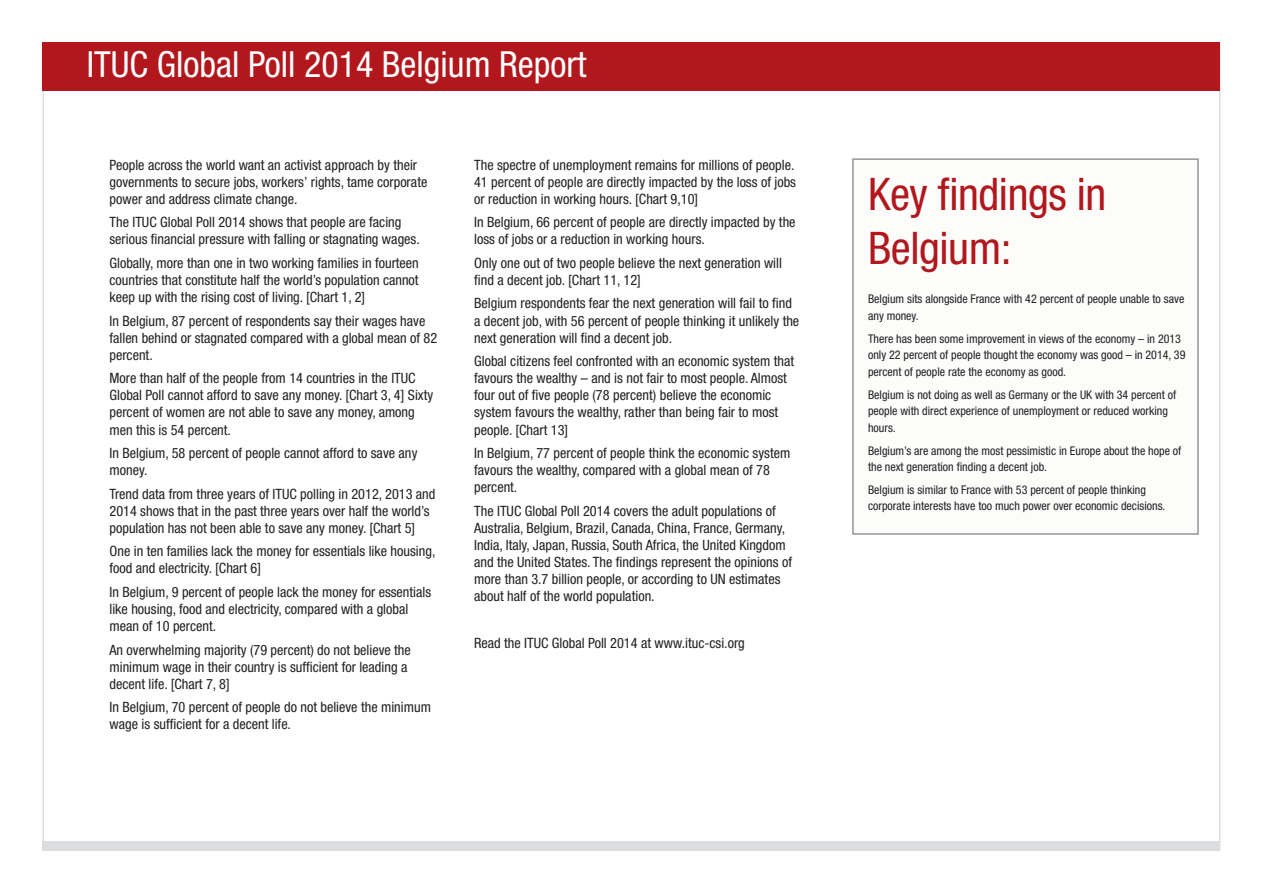
<style>
.page{position:relative;width:1263px;height:893px;background:#fff}
.page>*{position:absolute;margin:0;border:0;box-sizing:border-box;transform-origin:0 0}
.Main_head{font:condensed 45px/54px "Helvetica Neue LT Std";letter-spacing:-.01em;color:#b1171c}
.Main_head-2{font:condensed 36px "Helvetica Neue LT Std";color:#fff}
.para_text{font:condensed 14.25px/17.1px "Helvetica Neue LT Std";color:#231f20}
.para_text-2{font:condensed 12px/16.5px "Helvetica Neue LT Std";color:#231f20}
</style>
<div class="page">
<div style="left:43px;top:43px;width:1177px;height:48px;background:#b1171c"></div>
<div style="left:43px;top:841px;width:1177px;height:9px;background:#dcdddf"></div>
<div style="left:852px;top:158px;width:347px;height:377px;background:#fcfcfb;border:2px solid #939598"></div>
<p class="Main_head-2" style="left:87px;top:43px;width:501px">ITUC Global Poll 2014 Belgium Report</p>
<p class="para_text" style="left:109px;top:156px;width:319px">People across the world want an activist approach by their governments to secure jobs, workers’ rights, tame corporate power and address climate change.</p>
<p class="para_text" style="left:109px;top:214px;width:312px">The ITUC Global Poll 2014 shows that people are facing serious financial pressure with falling or stagnating wages.</p>
<p class="para_text" style="left:109px;top:254px;width:311px;text-align:justify">Globally, more than one in two working families in fourteen countries that constitute half the world’s population cannot keep up with the rising cost of living. [Chart 1, 2]</p>
<p class="para_text" style="left:109px;top:312px;width:329px">In Belgium, 87 percent of respondents say their wages have fallen behind or stagnated compared with a global mean of 82 percent.</p>
<p class="para_text" style="left:109px;top:370px;width:325px">More than half of the people from 14 countries in the ITUC Global Poll cannot afford to save any money. [Chart 3, 4] Sixty percent of women are not able to save any money, among men this is 54 percent.</p>
<p class="para_text" style="left:109px;top:444px;width:309px">In Belgium, 58 percent of people cannot afford to save any money.</p>
<p class="para_text" style="left:109px;top:485px;width:327px">Trend data from three years of ITUC polling in 2012, 2013 and<br>2014 shows that in the past three years over half the world’s population has not been able to save any money. [Chart 5]</p>
<p class="para_text" style="left:109px;top:543px;width:327px">One in ten families lack the money for essentials like housing, food and electricity. [Chart 6]</p>
<p class="para_text" style="left:109px;top:583px;width:323px">In Belgium, 9 percent of people lack the money for essentials like housing, food and electricity, compared with a global mean of 10 percent.</p>
<p class="para_text" style="left:109px;top:641px;width:303px">An overwhelming majority (79 percent) do not believe the minimum wage in their country is sufficient for leading a decent life. [Chart 7, 8]</p>
<p class="para_text" style="left:109px;top:699px;width:323px">In Belgium, 70 percent of people do not believe the minimum wage is sufficient for a decent life.</p>
<p class="para_text" style="left:474px;top:156px;width:323px;text-align:justify">The spectre of unemployment remains for millions of people.<br>41 percent of people are directly impacted by the loss of jobs or reduction in working hours. [Chart 9,10]</p>
<p class="para_text" style="left:474px;top:214px;width:323px">In Belgium, 66 percent of people are directly impacted by the loss of jobs or a reduction in working hours.</p>
<p class="para_text" style="left:474px;top:254px;width:309px">Only one out of two people believe the next generation will find a decent job. [Chart 11, 12]</p>
<p class="para_text" style="left:474px;top:295px;width:327px">Belgium respondents fear the next generation will fail to find a decent job, with 56 percent of people thinking it unlikely the next generation will find a decent job.</p>
<p class="para_text" style="left:474px;top:352px;width:322px">Global citizens feel confronted with an economic system that favours the wealthy – and is not fair to most people. Almost four out of five people (78 percent) believe the economic system favours the wealthy, rather than being fair to most people. [Chart 13]</p>
<p class="para_text" style="left:474px;top:444px;width:318px">In Belgium, 77 percent of people think the economic system favours the wealthy, compared with a global mean of 78 percent.</p>
<p class="para_text" style="left:474px;top:502px;width:319px">The ITUC Global Poll 2014 covers the adult populations of Australia, Belgium, Brazil, Canada, China, France, Germany, India, Italy, Japan, Russia, South Africa, the United Kingdom and the United States. The findings represent the opinions of more than 3.7 billion people, or according to UN estimates about half of the world population.</p>
<p class="para_text" style="left:474px;top:634px;width:272px">Read the ITUC Global Poll 2014 at www.ituc-csi.org</p>
<p class="Main_head" style="left:868px;top:166px;width:240px">Key findings in<br>Belgium:</p>
<p class="para_text-2" style="left:868px;top:291px;width:318px">Belgium sits alongside France with 42 percent of people unable to save any money.</p>
<p class="para_text-2" style="left:868px;top:330px;width:319px">There has been some improvement in views of the economy – in 2013 only 22 percent of people thought the economy was good – in 2014, 39 percent of people rate the economy as good.</p>
<p class="para_text-2" style="left:868px;top:386px;width:310px">Belgium is not doing as well as Germany or the UK with 34 percent of people with direct experience of unemployment or reduced working hours.</p>
<p class="para_text-2" style="left:868px;top:442px;width:315px">Belgium’s are among the most pessimistic in Europe about the hope of the next generation finding a decent job.</p>
<p class="para_text-2" style="left:868px;top:481px;width:299px">Belgium is similar to France with 53 percent of people thinking corporate interests have too much power over economic decisions.</p>
</div>
